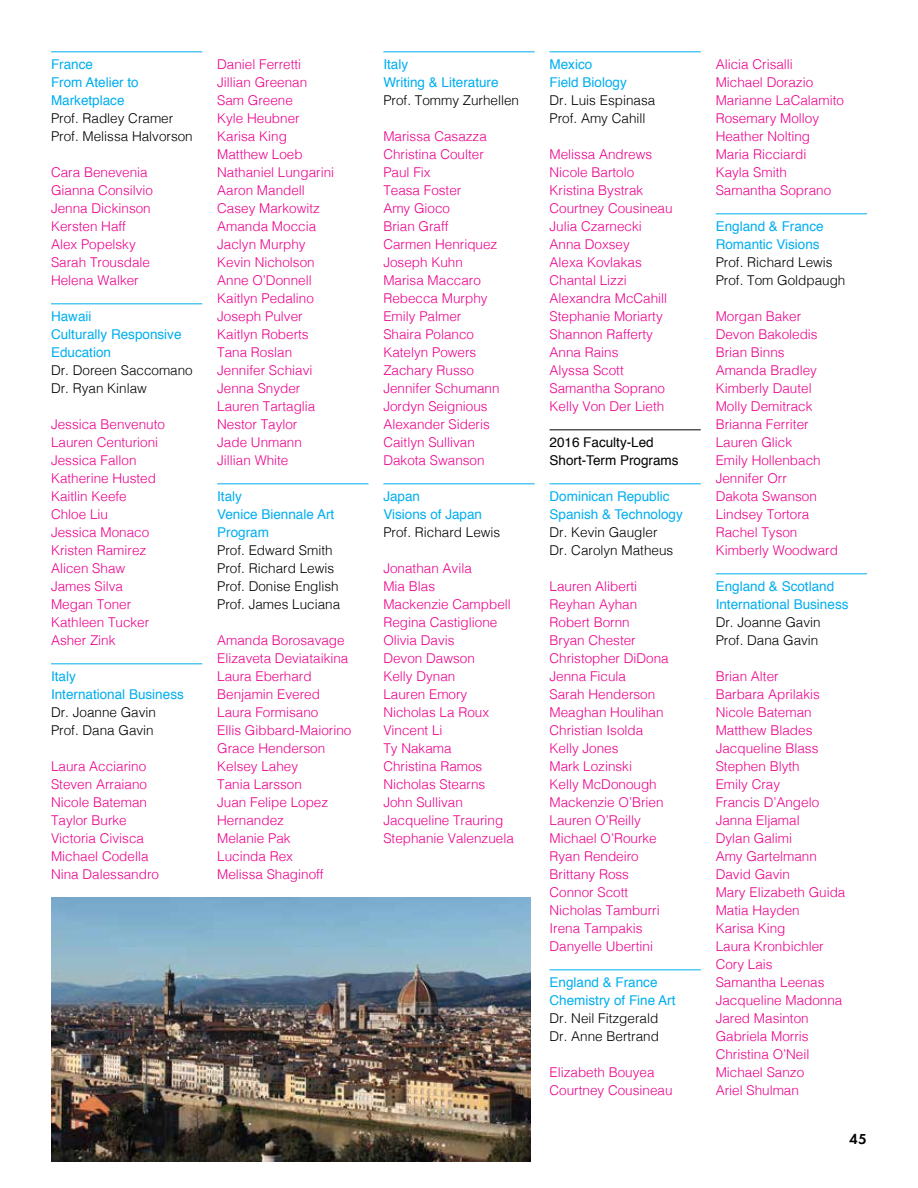
<style>
.page{position:relative;width:918px;height:1188px;background:#fff}
.page>*{position:absolute;margin:0;border:0;box-sizing:border-box;transform-origin:0 0}
.t1{font:15px "Futura Bld";color:#000}
.t2{font:300 13.5px/18px "Helvetica";color:#ec008c}
.t3{font:300 13.5px/18px "Helvetica";color:#000}
.t4{font:13.5px/18px "Helvetica";color:#00aeef}
.t5{font:13.5px/18px "Helvetica";color:#000}
</style>
<div class="page">
<img style="left:51px;top:897px;width:480px;height:264px">
<hr style="left:51px;top:52px;width:151px;height:1px;background:#00aeef">
<hr style="left:51px;top:304px;width:151px;height:1px;background:#00aeef">
<hr style="left:51px;top:664px;width:151px;height:1px;background:#00aeef">
<hr style="left:217px;top:484px;width:151px;height:1px;background:#00aeef">
<hr style="left:383px;top:52px;width:152px;height:1px;background:#00aeef">
<hr style="left:383px;top:484px;width:152px;height:1px;background:#00aeef">
<hr style="left:550px;top:52px;width:151px;height:1px;background:#00aeef">
<hr style="left:550px;top:430px;width:151px;height:1px;background:#000">
<hr style="left:550px;top:484px;width:151px;height:1px;background:#00aeef">
<hr style="left:550px;top:970px;width:151px;height:1px;background:#00aeef">
<hr style="left:716px;top:214px;width:151px;height:1px;background:#00aeef">
<hr style="left:716px;top:574px;width:151px;height:1px;background:#00aeef">
<p class="t4" style="left:51px;top:56px;width:89px">France<br>From Atelier to<br>Marketplace</p>
<p class="t3" style="left:51px;top:108px;width:143px">Prof. Radley Cramer<br>Prof. Melissa Halvorson</p>
<p class="t2" style="left:51px;top:162px;width:104px">Cara Benevenia<br>Gianna Consilvio<br>Jenna Dickinson<br>Kersten Haff<br>Alex Popelsky<br>Sarah Trousdale<br>Helena Walker</p>
<p class="t4" style="left:51px;top:308px;width:132px">Hawaii<br>Culturally Responsive<br>Education</p>
<p class="t3" style="left:51px;top:360px;width:143px">Dr. Doreen Saccomano<br>Dr. Ryan Kinlaw</p>
<p class="t2" style="left:51px;top:414px;width:116px">Jessica Benvenuto<br>Lauren Centurioni<br>Jessica Fallon<br>Katherine Husted<br>Kaitlin Keefe<br>Chloe Liu<br>Jessica Monaco<br>Kristen Ramirez<br>Alicen Shaw<br>James Silva<br>Megan Toner<br>Kathleen Tucker<br>Asher Zink</p>
<p class="t4" style="left:51px;top:668px;width:134px">Italy<br>International Business</p>
<p class="t3" style="left:51px;top:702px;width:107px">Dr. Joanne Gavin<br>Prof. Dana Gavin</p>
<p class="t2" style="left:51px;top:756px;width:110px">Laura Acciarino<br>Steven Arraiano<br>Nicole Bateman<br>Taylor Burke<br>Victoria Civisca<br>Michael Codella<br>Nina Dalessandro</p>
<p class="t2" style="left:217px;top:54px;width:119px">Daniel Ferretti<br>Jillian Greenan<br>Sam Greene<br>Kyle Heubner<br>Karisa King<br>Matthew Loeb<br>Nathaniel Lungarini<br>Aaron Mandell<br>Casey Markowitz<br>Amanda Moccia<br>Jaclyn Murphy<br>Kevin Nicholson<br>Anne O’Donnell<br>Kaitlyn Pedalino<br>Joseph Pulver<br>Kaitlyn Roberts<br>Tana Roslan<br>Jennifer Schiavi<br>Jenna Snyder<br>Lauren Tartaglia<br>Nestor Taylor<br>Jade Unmann<br>Jillian White</p>
<p class="t4" style="left:217px;top:488px;width:119px">Italy<br>Venice Biennale Art<br>Program</p>
<p class="t3" style="left:217px;top:540px;width:125px">Prof. Edward Smith<br>Prof. Richard Lewis<br>Prof. Donise English<br>Prof. James Luciana</p>
<p class="t2" style="left:217px;top:630px;width:136px">Amanda Borosavage<br>Elizaveta Deviataikina<br>Laura Eberhard<br>Benjamin Evered<br>Laura Formisano<br>Ellis Gibbard-Maiorino<br>Grace Henderson<br>Kelsey Lahey<br>Tania Larsson<br>Juan Felipe Lopez<br>Hernandez<br>Melanie Pak<br>Lucinda Rex<br>Melissa Shaginoff</p>
<p class="t4" style="left:383px;top:56px;width:117px">Italy<br>Writing &amp; Literature</p>
<p class="t3" style="left:383px;top:90px;width:137px">Prof. Tommy Zurhellen</p>
<p class="t2" style="left:383px;top:126px;width:118px">Marissa Casazza<br>Christina Coulter<br>Paul Fix<br>Teasa Foster<br>Amy Gioco<br>Brian Graff<br>Carmen Henriquez<br>Joseph Kuhn<br>Marisa Maccaro<br>Rebecca Murphy<br>Emily Palmer<br>Shaira Polanco<br>Katelyn Powers<br>Zachary Russo<br>Jennifer Schumann<br>Jordyn Seignious<br>Alexander Sideris<br>Caitlyn Sullivan<br>Dakota Swanson</p>
<p class="t4" style="left:383px;top:488px;width:100px">Japan<br>Visions of Japan</p>
<p class="t3" style="left:383px;top:522px;width:119px">Prof. Richard Lewis</p>
<p class="t2" style="left:383px;top:558px;width:132px">Jonathan Avila<br>Mia Blas<br>Mackenzie Campbell<br>Regina Castiglione<br>Olivia Davis<br>Devon Dawson<br>Kelly Dynan<br>Lauren Emory<br>Nicholas La Roux<br>Vincent Li<br>Ty Nakama<br>Christina Ramos<br>Nicholas Stearns<br>John Sullivan<br>Jacqueline Trauring<br>Stephanie Valenzuela</p>
<p class="t4" style="left:550px;top:56px;width:79px">Mexico<br>Field Biology</p>
<p class="t3" style="left:550px;top:90px;width:107px">Dr. Luis Espinasa<br>Prof. Amy Cahill</p>
<p class="t2" style="left:550px;top:144px;width:125px">Melissa Andrews<br>Nicole Bartolo<br>Kristina Bystrak<br>Courtney Cousineau<br>Julia Czarnecki<br>Anna Doxsey<br>Alexa Kovlakas<br>Chantal Lizzi<br>Alexandra McCahill<br>Stephanie Moriarty<br>Shannon Rafferty<br>Anna Rains<br>Alyssa Scott<br>Samantha Soprano<br>Kelly Von Der Lieth</p>
<p class="t5" style="left:550px;top:434px;width:131px">2016 Faculty-Led<br>Short-Term Programs</p>
<p class="t4" style="left:550px;top:488px;width:135px">Dominican Republic<br>Spanish &amp; Technology</p>
<p class="t3" style="left:550px;top:522px;width:125px">Dr. Kevin Gaugler<br>Dr. Carolyn Matheus</p>
<p class="t2" style="left:550px;top:576px;width:121px">Lauren Aliberti<br>Reyhan Ayhan<br>Robert Bornn<br>Bryan Chester<br>Christopher DiDona<br>Jenna Ficula<br>Sarah Henderson<br>Meaghan Houlihan<br>Christian Isolda<br>Kelly Jones<br>Mark Lozinski<br>Kelly McDonough<br>Mackenzie O’Brien<br>Lauren O’Reilly<br>Michael O’Rourke<br>Ryan Rendeiro<br>Brittany Ross<br>Connor Scott<br>Nicholas Tamburri<br>Irena Tampakis<br>Danyelle Ubertini</p>
<p class="t4" style="left:550px;top:974px;width:128px">England &amp; France<br>Chemistry of Fine Art</p>
<p class="t3" style="left:550px;top:1008px;width:111px">Dr. Neil Fitzgerald<br>Dr. Anne Bertrand</p>
<p class="t2" style="left:550px;top:1062px;width:125px">Elizabeth Bouyea<br>Courtney Cousineau</p>
<p class="t2" style="left:716px;top:54px;width:130px">Alicia Crisalli<br>Michael Dorazio<br>Marianne LaCalamito<br>Rosemary Molloy<br>Heather Nolting<br>Maria Ricciardi<br>Kayla Smith<br>Samantha Soprano</p>
<p class="t4" style="left:716px;top:218px;width:110px">England &amp; France<br>Romantic Visions</p>
<p class="t3" style="left:716px;top:252px;width:131px">Prof. Richard Lewis<br>Prof. Tom Goldpaugh</p>
<p class="t2" style="left:716px;top:306px;width:124px">Morgan Baker<br>Devon Bakoledis<br>Brian Binns<br>Amanda Bradley<br>Kimberly Dautel<br>Molly Demitrack<br>Brianna Ferriter<br>Lauren Glick<br>Emily Hollenbach<br>Jennifer Orr<br>Dakota Swanson<br>Lindsey Tortora<br>Rachel Tyson<br>Kimberly Woodward</p>
<p class="t4" style="left:716px;top:578px;width:134px">England &amp; Scotland<br>International Business</p>
<p class="t3" style="left:716px;top:612px;width:107px">Dr. Joanne Gavin<br>Prof. Dana Gavin</p>
<p class="t2" style="left:716px;top:666px;width:131px">Brian Alter<br>Barbara Aprilakis<br>Nicole Bateman<br>Matthew Blades<br>Jacqueline Blass<br>Stephen Blyth<br>Emily Cray<br>Francis D’Angelo<br>Janna Eljamal<br>Dylan Galimi<br>Amy Gartelmann<br>David Gavin<br>Mary Elizabeth Guida<br>Matia Hayden<br>Karisa King<br>Laura Kronbichler<br>Cory Lais<br>Samantha Leenas<br>Jacqueline Madonna<br>Jared Masinton<br>Gabriela Morris<br>Christina O’Neil<br>Michael Sanzo<br>Ariel Shulman</p>
<p class="t1" style="left:849px;top:1129px;width:20px">45</p>
</div>
